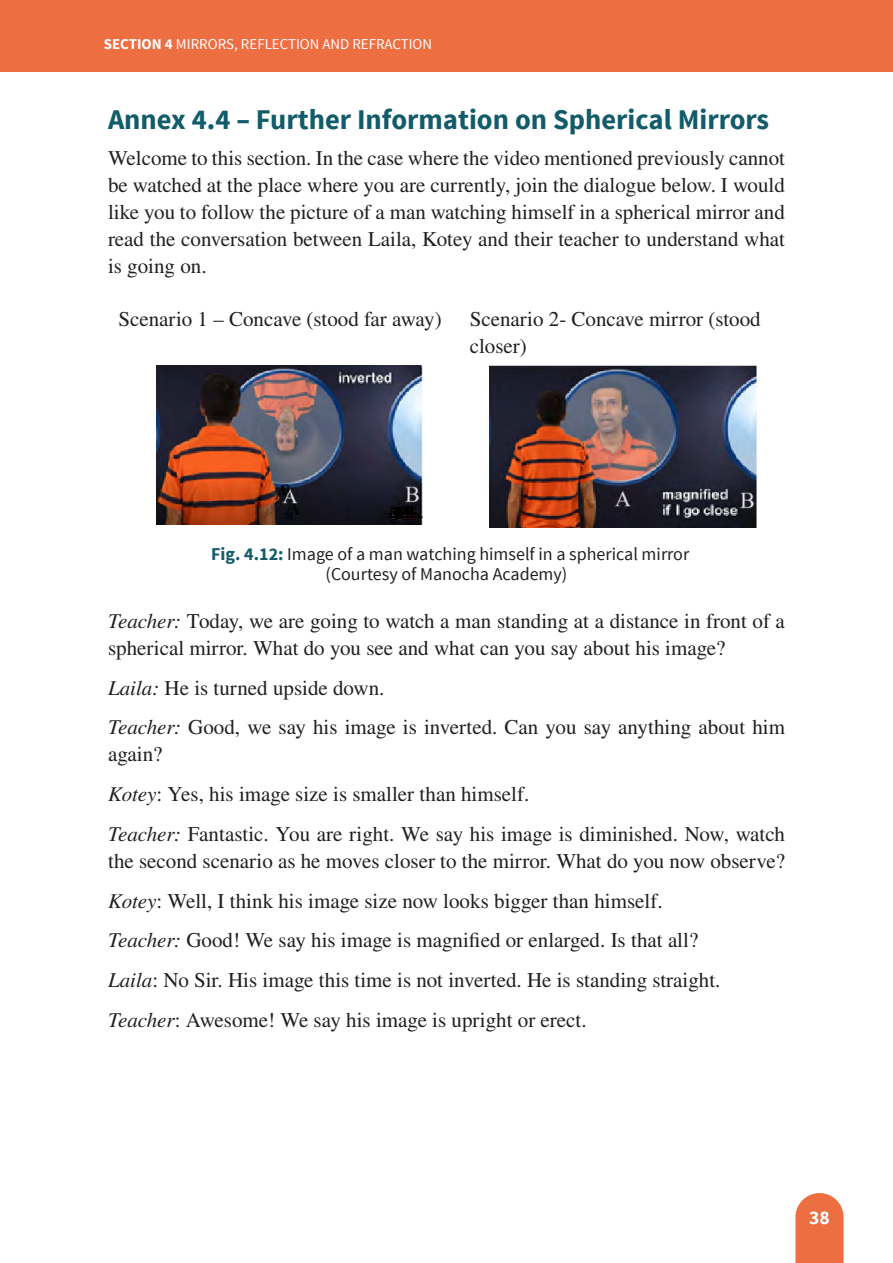
<style>
.page{position:relative;width:893px;height:1263px;background:#fff}
.page>*{position:absolute;margin:0;border:0;box-sizing:border-box;transform-origin:0 0}
.t1{font:700 28.5px "Source Sans Pro";color:#125b6a}
.t2{font:21px/39.8px "STIX General";color:#231f20}
.t3{font:700 19.5px "Source Sans Pro";color:#fff}
.t4{font:18px/19.4px "Source Sans Pro";color:#231f20;text-align:center}
.t5{font:15px "Source Sans Pro";color:#fff}
.s1{font-weight:700}
.s2{font-weight:700;color:#125b6a}
.s3{font-style:italic}
</style>
<div class="page">
<svg style="left:795px;top:1193px;width:49px;height:70px;background:#ee7b52"></svg>
<div style="left:0;top:0;width:893px;height:72px;background:#ed6e41"></div>
<img style="left:156px;top:365px;width:267px;height:160px">
<img style="left:487px;top:365px;width:270px;height:163px">
<p class="t5" style="left:104px;top:35px;width:330px"><span class="s1">SECTION 4</span> MIRRORS, REFLECTION AND REFRACTION</p>
<h1 class="t1" style="left:108px;top:102px;width:663px">Annex 4.4 – Further Information on Spherical Mirrors</h1>
<p class="t2" style="left:108px;top:145px;width:678px;line-height:27px;text-align:justify">Welcome to this section. In the case where the video mentioned previously cannot be watched at the place where you are currently, join the dialogue below. I would like you to follow the picture of a man watching himself in a spherical mirror and read the conversation between Laila, Kotey and their teacher to understand what is going on.</p>
<p class="t2" style="left:118px;top:300px;width:325px">Scenario 1 – Concave (stood far away)</p>
<p class="t2" style="left:470px;top:307px;width:293px;line-height:27px">Scenario 2- Concave mirror (stood closer)</p>
<p class="t4" style="left:211px;top:545px;width:480px"><span class="s2">Fig. 4.12:</span> Image of a man watching himself in a spherical mirror (Courtesy of Manocha Academy)</p>
<p class="t2" style="left:108px;top:608px;width:678px;line-height:27px"><span class="s3">Teacher:</span> Today, we are going to watch a man standing at a distance in front of a spherical mirror. What do you see and what can you say about his image?</p>
<p class="t2" style="left:108px;top:669px;width:678px"><span class="s3">Laila:</span> He is turned upside down.<br><span class="s3">Teacher:</span> Good, we say his image is inverted. Can you say anything about him</p>
<p class="t2" style="left:108px;top:735px;width:678px">again?<br><span class="s3">Kotey</span>: Yes, his image size is smaller than himself.<br><span class="s3">Teacher:</span> Fantastic. You are right. We say his image is diminished. Now, watch</p>
<p class="t2" style="left:108px;top:842px;width:678px">the second scenario as he moves closer to the mirror. What do you now observe?<br><span class="s3">Kotey</span>: Well, I think his image size now looks bigger than himself.<br><span class="s3">Teacher:</span> Good! We say his image is magnified or enlarged. Is that all?<br><span class="s3">Laila</span>: No Sir. His image this time is not inverted. He is standing straight.<br><span class="s3">Teacher</span>: Awesome! We say his image is upright or erect.</p>
<p class="t3" style="left:809px;top:1205px;width:22px">38</p>
</div>
